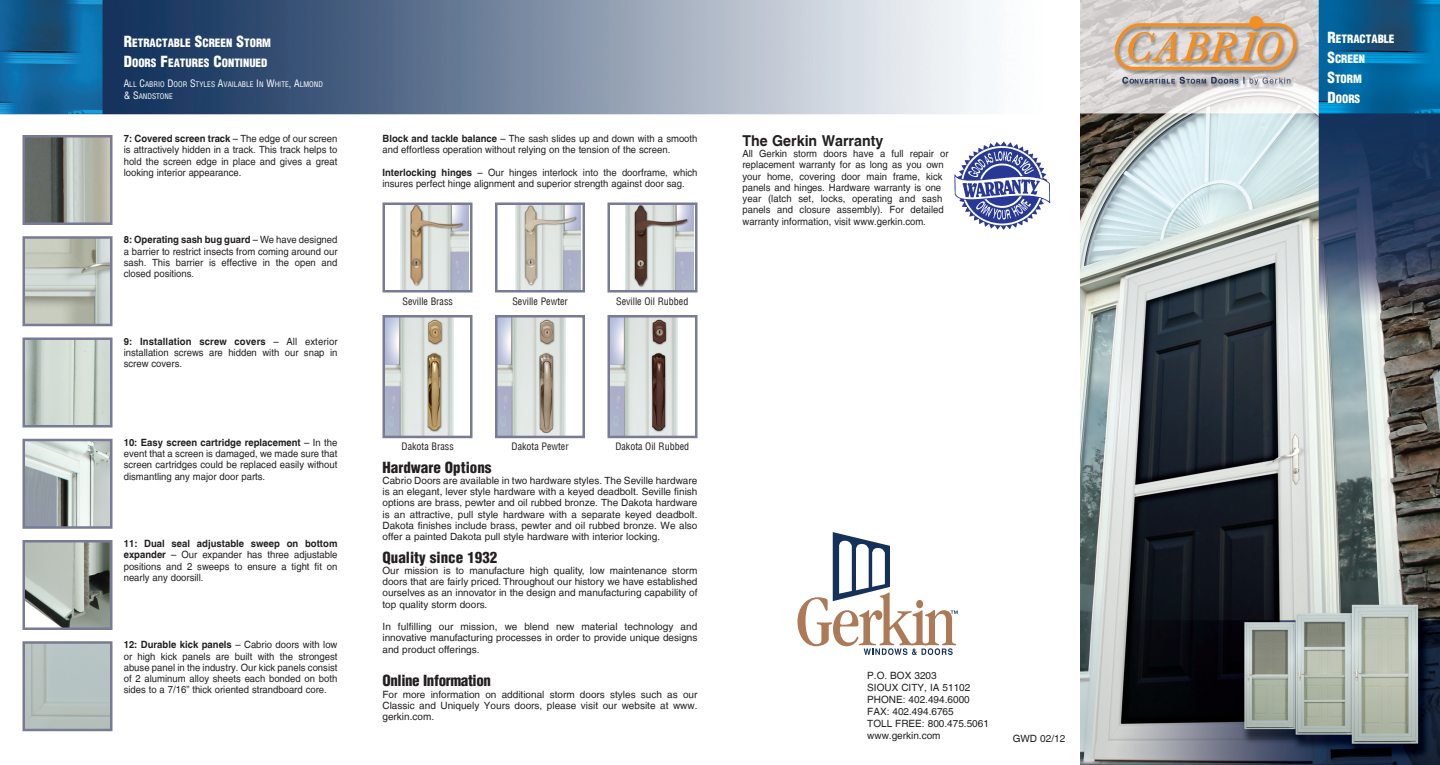
<style>
.page{position:relative;width:1440px;height:765px;background:#fff}
.page>*{position:absolute;margin:0;border:0;box-sizing:border-box;transform-origin:0 0}
.t1{font:900 condensed 15px "Helvetica LT";color:#231f20}
.t2{font:900 condensed 15px "Helvetica LT";letter-spacing:-.025em;color:#231f20}
.t3{font:700 15px "Helvetica LT";color:#231f20;scale:.95 1}
.t4{font:900 condensed 11.25px/20px "Helvetica LT";color:#fff}
.t5{font:10px/11.2px "Helvetica LT";color:#231f20;text-align:justify;scale:.95 1}
.t6{font:10px/11.2px "Helvetica LT";color:#231f20;text-align:justify}
.t7{font:condensed 10px "Helvetica LT";color:#231f20}
.t8{font:condensed 7.5px/12.5px "Helvetica LT";color:#fff}
.s1{font-size:15px}
.s2{font-size:10px}
.s3{font-weight:700}
</style>
<div class="page">
<img style="left:0;top:0;width:989px;height:146px">
<img style="left:1080px;top:0;width:360px;height:765px">
<svg style="left:797px;top:532px;width:161px;height:123px"></svg>
<img style="left:400px;top:205px;width:69px;height:84px">
<div style="left:382px;top:202px;width:90px;height:90px;border:2px solid #787a96"></div>
<img style="left:515px;top:205px;width:66px;height:84px">
<div style="left:495px;top:202px;width:90px;height:90px;border:2px solid #787a96"></div>
<img style="left:625px;top:205px;width:69px;height:84px">
<div style="left:608px;top:202px;width:90px;height:90px;border:2px solid #787a96"></div>
<img style="left:385px;top:318px;width:68px;height:117px">
<div style="left:382px;top:315px;width:90px;height:123px;border:2px solid #787a96"></div>
<img style="left:498px;top:318px;width:67px;height:117px">
<div style="left:495px;top:315px;width:90px;height:123px;border:2px solid #787a96"></div>
<img style="left:611px;top:318px;width:67px;height:117px">
<div style="left:608px;top:315px;width:90px;height:123px;border:2px solid #787a96"></div>
<img style="left:25px;top:138px;width:84px;height:84px">
<div style="left:22px;top:135px;width:90px;height:90px;border:2px solid #787a96"></div>
<img style="left:25px;top:239px;width:84px;height:84px">
<div style="left:22px;top:236px;width:90px;height:90px;border:2px solid #787a96"></div>
<img style="left:25px;top:341px;width:84px;height:84px">
<div style="left:22px;top:338px;width:90px;height:90px;border:2px solid #787a96"></div>
<img style="left:25px;top:442px;width:84px;height:84px">
<div style="left:22px;top:439px;width:90px;height:90px;border:2px solid #787a96"></div>
<img style="left:25px;top:543px;width:84px;height:84px">
<div style="left:22px;top:540px;width:90px;height:90px;border:2px solid #787a96"></div>
<img style="left:25px;top:644px;width:84px;height:84px">
<div style="left:22px;top:641px;width:90px;height:90px;border:2px solid #787a96"></div>
<div style="left:742px;top:135px;width:316px;height:212px;background:#fff"></div>
<img style="left:954px;top:141px;width:97px;height:89px">
<p class="t4" style="left:124px;top:33px;width:149px"><span class="s1">R</span>ETRACTABLE <span class="s1">S</span>CREEN <span class="s1">S</span>TORM<br><span class="s1">D</span>OORS <span class="s1">F</span>EATURES <span class="s1">C</span>ONTINUED</p>
<p class="t8" style="left:124px;top:78px;width:200px"><span class="s2">A</span>LL <span class="s2">C</span>ABRIO <span class="s2">D</span>OOR <span class="s2">S</span>TYLES <span class="s2">A</span>VAILABLE <span class="s2">I</span> N <span class="s2">W</span>HITE<span class="s2">, A</span>LMOND <span class="s2">&amp; S</span>ANDSTONE</p>
<p class="t5" style="left:124px;top:133px;width:227px"><span class="s3">7: Covered screen track</span> – The edge of our screen is attractively hidden in a track. This track helps to hold the screen edge in place and gives a great looking interior appearance.</p>
<p class="t5" style="left:124px;top:234px;width:226px"><span class="s3">8: Operating sash bug guard</span> – We have designed a barrier to restrict insects from coming around our sash. This barrier is effective in the open and closed positions.</p>
<p class="t5" style="left:124px;top:336px;width:227px"><span class="s3">9: Installation screw covers</span> – All exterior installation screws are hidden with our snap in screw covers.</p>
<p class="t5" style="left:124px;top:437px;width:227px"><span class="s3">10: Easy screen cartridge replacement</span> – In the event that a screen is damaged, we made sure that screen cartridges could be replaced easily without dismantling any major door parts.</p>
<p class="t5" style="left:124px;top:538px;width:227px"><span class="s3">11: Dual seal adjustable sweep on bottom expander</span> – Our expander has three adjustable positions and 2 sweeps to ensure a tight fit on nearly any doorsill.</p>
<p class="t5" style="left:124px;top:639px;width:227px"><span class="s3">12: Durable kick panels</span> – Cabrio doors with low or high kick panels are built with the strongest abuse panel in the industry. Our kick panels consist of 2 aluminum alloy sheets each bonded on both sides to a 7/16” thick oriented strandboard core.</p>
<p class="t5" style="left:383px;top:133px;width:333px"><span class="s3">Block and tackle balance</span> – The sash slides up and down with a smooth and effortless operation without relying on the tension of the screen.</p>
<p class="t5" style="left:383px;top:167px;width:333px"><span class="s3">Interlocking hinges</span> – Our hinges interlock into the doorframe, which insures perfect hinge alignment and superior strength against door sag.</p>
<p class="t7" style="left:402px;top:295px;width:52px">Seville Brass</p>
<p class="t7" style="left:512px;top:295px;width:57px">Seville Pewter</p>
<p class="t7" style="left:616px;top:295px;width:74px">Seville Oil Rubbed</p>
<p class="t7" style="left:402px;top:440px;width:54px">Dakota Brass</p>
<p class="t7" style="left:512px;top:440px;width:59px">Dakota Pewter</p>
<p class="t7" style="left:615px;top:440px;width:75px">Dakota Oil Rubbed</p>
<h1 class="t1" style="left:382px;top:458px;width:111px">Hardware Options</h1>
<p class="t6" style="left:382px;top:475px;width:316px">Cabrio Doors are available in two hardware styles. The Seville hardware is an elegant, lever style hardware with a keyed deadbolt. Seville finish options are brass, pewter and oil rubbed bronze. The Dakota hardware is an attractive, pull style hardware with a separate keyed deadbolt.<br>Dakota finishes include brass, pewter and oil rubbed bronze. We also offer a painted Dakota pull style hardware with interior locking.</p>
<h1 class="t1" style="left:382px;top:548px;width:116px">Quality since 1932</h1>
<p class="t6" style="left:382px;top:565px;width:317px">Our mission is to manufacture high quality, low maintenance storm doors that are fairly priced. Throughout our history we have established ourselves as an innovator in the design and manufacturing capability of top quality storm doors.</p>
<p class="t6" style="left:382px;top:621px;width:316px">In fulfilling our mission, we blend new material technology and innovative manufacturing processes in order to provide unique designs and product offerings.</p>
<h1 class="t2" style="left:382px;top:671px;width:110px">Online Information</h1>
<p class="t6" style="left:382px;top:688px;width:317px">For more information on additional storm doors styles such as our Classic and Uniquely Yours doors, please visit our website at www. gerkin.com.</p>
<h1 class="t3" style="left:742px;top:131px;width:150px">The Gerkin Warranty</h1>
<p class="t5" style="left:742px;top:148px;width:219px;text-align:left">All Gerkin storm doors have a full repair or replacement warranty for as long as you own your home, covering door main frame, kick panels and hinges. Hardware warranty is one year (latch set, locks, operating and sash panels and closure assembly). For detailed warranty information, visit www.gerkin.com.</p>
<p class="t6" style="left:867px;top:670px;width:123px;line-height:12px;text-align:left">P.O. BOX 3203<br>SIOUX CITY, IA 51102<br>PHONE: 402.494.6000<br>FAX: 402.494.6765<br>TOLL FREE: 800.475.5061 www.gerkin.com</p>
<p class="t6" style="left:1013px;top:733px;width:54px">GWD 02/12</p>
<p class="t4" style="left:1327px;top:29px;width:69px"><span class="s1">R</span>ETRACTABLE<br><span class="s1">S</span>CREEN<br><span class="s1">S</span>TORM<br><span class="s1">D</span>OORS</p>
</div>
